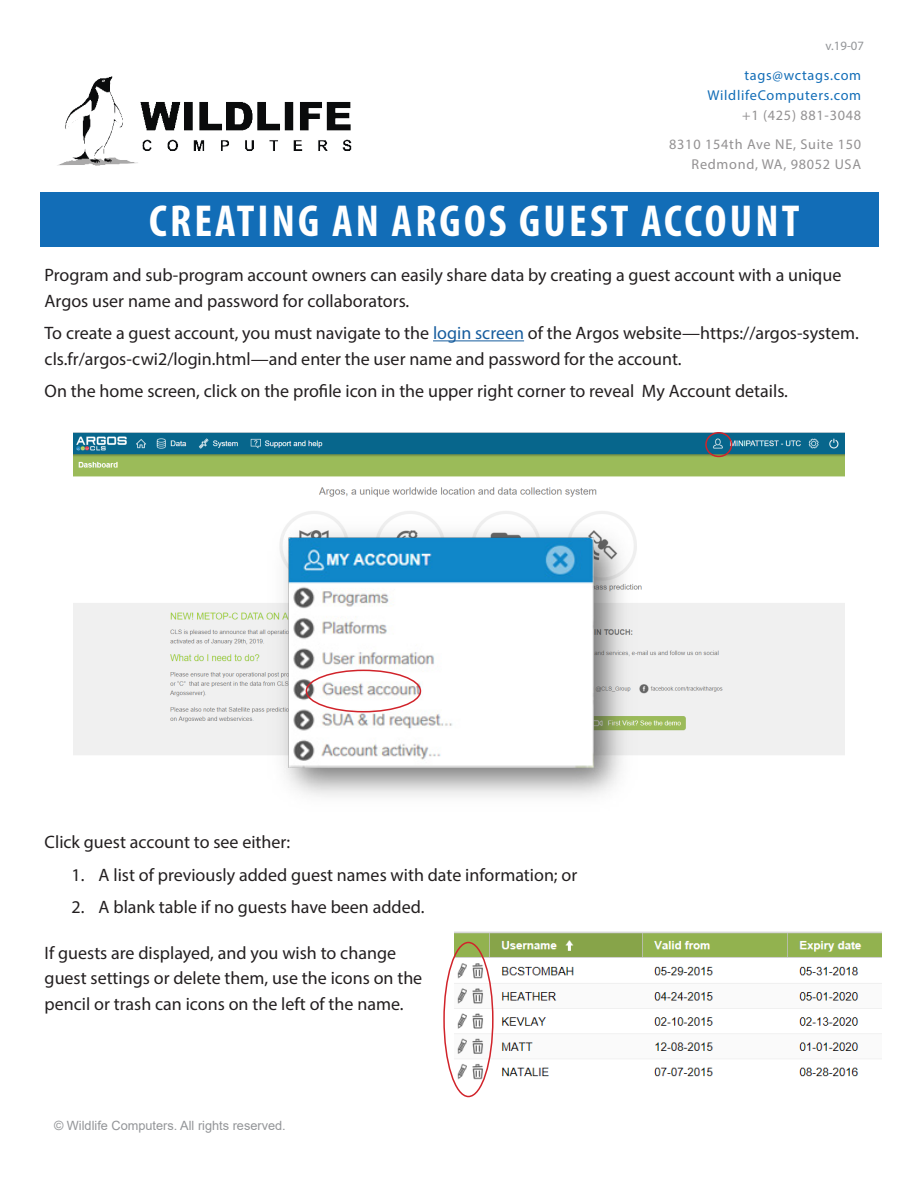
<style>
.page{position:relative;width:918px;height:1188px;background:#fff}
.page>*{position:absolute;margin:0;border:0;box-sizing:border-box;transform-origin:0 0}
.Main_Header{font:700 condensed 45px "Myriad Pro";letter-spacing:.07em;color:#fff}
.t1{font:18px/25.5px "Myriad Pro";color:#231f20}
.t2{font:14.25px/29px "Myriad Pro";letter-spacing:.05em;color:#939192;text-align:right}
.t3{font:14.25px/20px "Myriad Pro";letter-spacing:.05em;color:#126db7;text-align:right}
.t4{font:12.75px "Arial";color:#939598}
.t5{font:12.75px "Myriad Pro";color:#939598}
.s1{color:#175d9e}
</style>
<div class="page">
<div style="left:40px;top:193px;width:838px;height:54px;background:#126db7"></div>
<img style="left:40px;top:76px;width:356px;height:117px">
<hr style="left:433px;top:340px;width:91px;height:1px;background:#175d9e">
<img style="left:73px;top:432px;width:772px;height:323px">
<div style="left:705px;top:432px;width:27px;height:25px;border:2px solid #d1232a;border-radius:50%"></div>
<img style="left:264px;top:513px;width:377px;height:284px">
<div style="left:306px;top:670px;width:115px;height:42px;border:2px solid #d1232a;border-radius:50%"></div>
<img style="left:455px;top:931px;width:426px;height:152px">
<div style="left:443px;top:942px;width:51px;height:155px;border:2px solid #d1232a;border-radius:50%"></div>
<p class="t5" style="left:826px;top:38px;width:40px">v.19-07</p>
<p class="t3" style="left:708px;top:65px;width:155px">tags@wctags.com<br>WildlifeComputers.com</p>
<p class="t2" style="left:669px;top:101px;width:193px">+1 (425) 881-3048<br>8310 154th Ave NE, Suite 150</p>
<p class="t2" style="left:692px;top:150px;width:171px">Redmond, WA, 98052 USA</p>
<p class="Main_Header" style="left:149px;top:193px;width:652px">CREATING AN ARGOS GUEST ACCOUNT</p>
<p class="t1" style="left:45px;top:262px;width:798px">Program and sub-program account owners can easily share data by creating a guest account with a unique<br>Argos user name and password for collaborators.</p>
<p class="t1" style="left:45px;top:320px;width:816px">To create a guest account, you must navigate to the <span class="s1">login screen</span> of the Argos website—https://argos-system. cls.fr/argos-cwi2/login.html—and enter the user name and password for the account.</p>
<p class="t1" style="left:45px;top:378px;width:745px">On the home screen, click on the profile icon in the upper right corner to reveal My Account details.</p>
<p class="t1" style="left:45px;top:829px;width:247px">Click guest account to see either:</p>
<p class="t1" style="left:72px;top:862px;width:507px">1. A list of previously added guest names with date information; or</p>
<p class="t1" style="left:72px;top:894px;width:354px">2. A blank table if no guests have been added.</p>
<p class="t1" style="left:45px;top:940px;width:379px">If guests are displayed, and you wish to change guest settings or delete them, use the icons on the pencil or trash can icons on the left of the name.</p>
<p class="t4" style="left:54px;top:1117px;width:233px">© Wildlife Computers. All rights reserved.</p>
</div>
